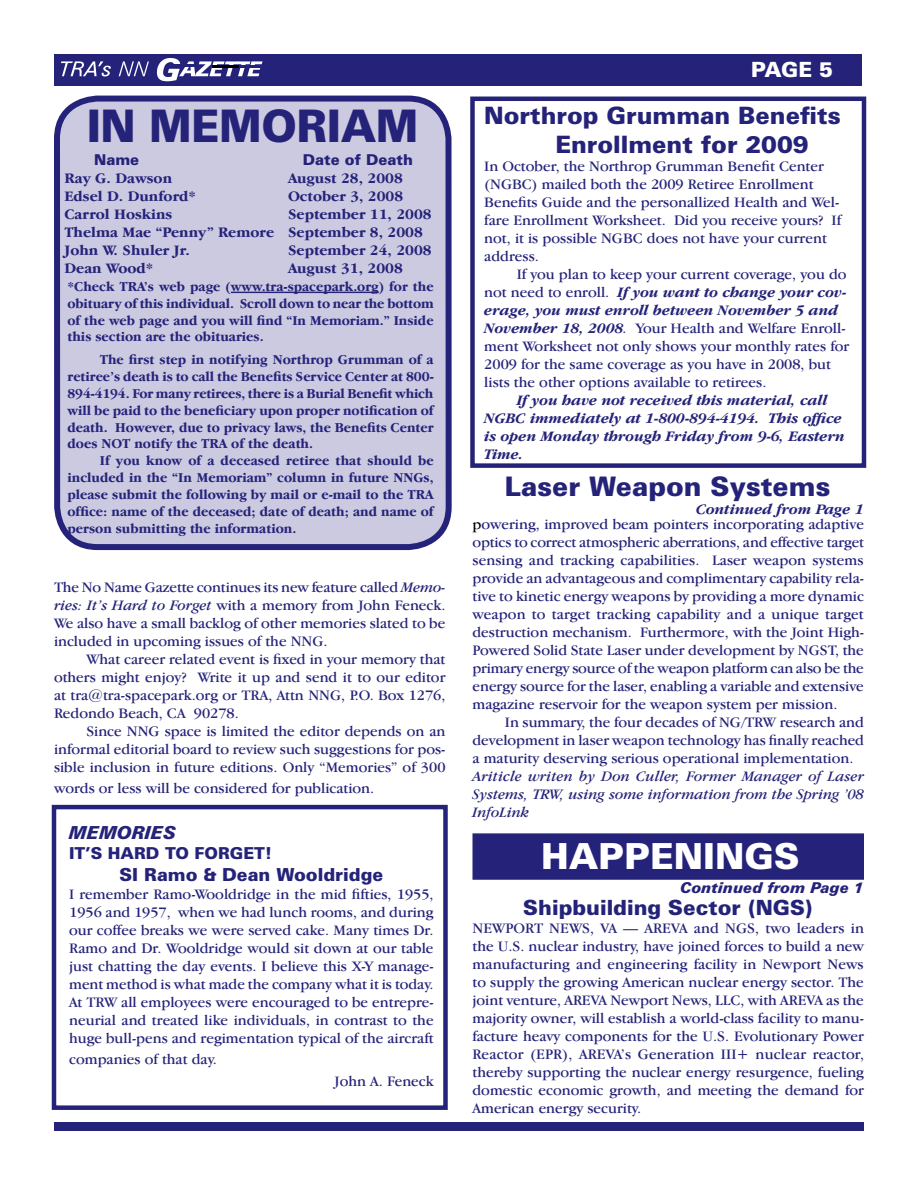
<style>
.page{position:relative;width:918px;height:1188px;background:#fff}
.page>*{position:absolute;margin:0;border:0;box-sizing:border-box;transform-origin:0 0}
.t1{font:900 45px "Zurich BT";letter-spacing:-.01em;color:#252379;scale:.96 1}
.t2{font:900 36px "Zurich BT";color:#fff}
.t3{font:900 27px "Zurich BT";color:#252379}
.t4{font:900 24px/28.8px "Zurich BT";color:#252379}
.t5{font:900 21px "Zurich BT";color:#252379}
.t6{font:900 21px "Zurich BT";color:#fff}
.t7{font:900 18px "Zurich BT";color:#252379}
.t8{font:italic 900 18px "Zurich BT";color:#252379}
.t9{font:900 18px "Zurich BT";color:#fff}
.t10{font:900 16.5px "Zurich BT";color:#252379}
.t11{font:15px/18px "Garamond IT Cby BT";color:#252379;text-align:justify}
.t12{font:700 15px/18px "Garamond IT Cby BT";color:#252379}
.t13{font:italic 700 15px/18px "Garamond IT Cby BT";color:#252379}
.t14{font:italic 15px/18px "Garamond IT Cby BT";color:#252379;text-align:justify}
.t15{font:italic 900 15px "Zurich BT";color:#252379}
.t16{font:900 15px "Zurich BT";color:#252379}
.t17{font:700 14.1px/17px "Garamond IT Cby BT";color:#252379;text-align:justify;scale:.96 1}
.s1{font-style:italic}
.s2{font-weight:700;font-style:italic}
.s3{color:#000}
</style>
<div class="page">
<div style="left:54px;top:1122px;width:810px;height:9px;background:#252379"></div>
<div style="left:54px;top:54px;width:807px;height:32px;background:#252379"></div>
<svg style="left:61px;top:61px;width:50px;height:15px"></svg>
<svg style="left:119px;top:61px;width:30px;height:15px"></svg>
<svg style="left:157px;top:58px;width:106px;height:23px"></svg>
<hr style="left:217px;top:65px;width:60px;height:2px;background:#252379">
<hr style="left:212px;top:65px;width:27px;height:3px;background:#000">
<div style="left:57px;top:99px;width:392px;height:448px;background:#cccae1;border-radius:41px"></div>
<div style="left:54px;top:96px;width:398px;height:454px;border:6px solid #252379;border-radius:41px"></div>
<hr style="left:231px;top:292px;width:148px;height:1px;background:#252379">
<div style="left:472px;top:833px;width:392px;height:47px;background:#252379;border:2px solid #252379"></div>
<div style="left:470px;top:97px;width:396px;height:371px;border:4px solid #252379"></div>
<div style="left:52px;top:805px;width:396px;height:305px;border:4px solid #252379"></div>
<h1 class="t1" style="left:87px;top:99px;width:347px">IN MEMORIAM</h1>
<p class="t16" style="left:94px;top:150px;width:47px">Name</p>
<p class="t16" style="left:303px;top:150px;width:112px">Date of Death</p>
<p class="t12" style="left:64px;top:169px;width:109px">Ray G. Dawson</p>
<p class="t12" style="left:288px;top:169px;width:116px">August 28, 2008</p>
<p class="t12" style="left:64px;top:187px;width:133px">Edsel D. Dunford*</p>
<p class="t12" style="left:288px;top:187px;width:117px">October 3, 2008</p>
<p class="t12" style="left:64px;top:205px;width:109px">Carrol Hoskins</p>
<p class="t12" style="left:64px;top:205px;width:369px;text-indent:224px">September 11, 2008<br>Thelma Mae “Penny” Remore September 8, 2008<br>John W. Shuler Jr.</p>
<p class="t12" style="left:288px;top:241px;width:145px">September 24, 2008</p>
<p class="t12" style="left:64px;top:259px;width:90px">Dean Wood*</p>
<p class="t12" style="left:288px;top:259px;width:116px">August 31, 2008</p>
<p class="t17" style="left:68px;top:278px;width:383px">*Check TRA’s web page (www.tra-spacepark.org) for the obituary of this individual. Scroll down to near the bottom of the web page and you will find “In Memoriam.” Inside this section are the obituaries.</p>
<p class="t17" style="left:68px;top:351px;width:383px;text-indent:32px">The first step in notifying Northrop Grumman of a retiree’s death is to call the Benefits Service Center at 800- 894-4194. For many retirees, there is a Burial Benefit which will be paid to the beneficiary upon proper notification of death. However, due to privacy laws, the Benefits Center does NOT notify the TRA of the death.</p>
<p class="t17" style="left:68px;top:452px;width:383px;text-indent:32px">If you know of a deceased retiree that should be included in the “In Memoriam” column in future NNGs, please submit the following by mail or e-mail to the TRA office: name of the deceased; date of death; and name of person submitting the information.</p>
<p class="t11" style="left:54px;top:578px;width:393px">The No Name Gazette continues its new feature called <span class="s1">Memo&shy;ries: It’s Hard to Forget</span> with a memory from John Feneck.<br>We also have a small backlog of other memories slated to be included in upcoming issues of the NNG.</p>
<p class="t11" style="left:54px;top:650px;width:393px;text-indent:32px">What career related event is fixed in your memory that others might enjoy? Write it up and send it to our editor at tra@tra-spacepark.org or TRA, Attn NNG, P.O. Box 1276, Redondo Beach, CA 90278.</p>
<p class="t11" style="left:54px;top:722px;width:393px;text-indent:32px">Since NNG space is limited the editor depends on an informal editorial board to review such suggestions for pos&shy;sible inclusion in future editions. Only “Memories” of 300</p>
<p class="t11" style="left:54px;top:779px;width:322px">words or less will be considered for publication.</p>
<p class="t8" style="left:69px;top:822px;width:109px">MEMORIES</p>
<p class="t10" style="left:69px;top:843px;width:204px">IT’S HARD TO FORGET!</p>
<p class="t7" style="left:119px;top:863px;width:265px">SI Ramo &amp; Dean Wooldridge</p>
<p class="t11" style="left:69px;top:885px;width:366px">I remember Ramo-Wooldridge in the mid fifties, 1955, 1956 and 1957, when we had lunch rooms, and during our coffee breaks we were served cake. Many times Dr.<br>Ramo and Dr. Wooldridge would sit down at our table just chatting the day events. I believe this X-Y manage&shy;ment method is what made the company what it is today.<br>At TRW all employees were encouraged to be entrepre&shy;neurial and treated like individuals, in contrast to the huge bull-pens and regimentation typical of the aircraft</p>
<p class="t11" style="left:69px;top:1050px;width:149px">companies of that day.</p>
<p class="t11" style="left:335px;top:1072px;width:101px">John A. Feneck</p>
<h3 class="t6" style="left:751px;top:57px;width:84px">PAGE 5</h3>
<p class="t9" style="left:775px;top:60px;width:72px">PAGE 5</p>
<h3 class="t4" style="left:555px;top:101px;width:287px;text-indent:-71px">Northrop Grumman Benefits<br>Enrollment for 2009</h3>
<p class="t11" style="left:484px;top:157px;width:358px;text-align:left">In October, the Northrop Grumman Benefit Center (NGBC) mailed both the 2009 Retiree Enrollment Benefits Guide and the personallized Health and Wel&shy;fare Enrollment Worksheet. Did you receive yours? If not, it is possible NGBC does not have your current address.</p>
<p class="t11" style="left:484px;top:265px;width:367px;text-align:left;text-indent:32px">If you plan to keep your current coverage, you do not need to enroll. <span class="s2">If you want to change your cov&shy;erage, you must enroll between November 5 and November 18, 2008</span><span class="s1">.</span> Your Health and Welfare Enroll&shy;ment Worksheet not only shows your monthly rates for 2009 for the same coverage as you have in 2008, but lists the other options available to retirees.</p>
<p class="t13" style="left:484px;top:391px;width:362px;text-indent:32px">If you have not received this material, call NGBC immediately at 1-800-894-4194. This office is open Monday through Friday from 9-6, Eastern Time.</p>
<h3 class="t3" style="left:505px;top:470px;width:327px">Laser Weapon Systems</h3>
<p class="t13" style="left:696px;top:499px;width:169px">Continued from Page 1</p>
<p class="t11" style="left:472px;top:515px;width:393px"><span class="s3">p</span>owering, improved beam pointers incorporating adaptive optics to correct atmospheric aberrations, and effective target sensing and tracking capabilities. Laser weapon systems provide an advantageous and complimentary capability rela&shy;tive to kinetic energy weapons by providing a more dynamic weapon to target tracking capability and a unique target destruction mechanism. Furthermore, with the Joint High-Powered Solid State Laser under development by NGST, the primary energy source of the weapon platform can also be the energy source for the laser, enabling a variable and extensive magazine reservoir for the weapon system per mission.</p>
<p class="t11" style="left:472px;top:713px;width:393px;text-indent:32px">In summary, the four decades of NG/TRW research and development in laser weapon technology has finally reached a maturity deserving serious operational implementation.</p>
<p class="t14" style="left:472px;top:767px;width:393px">Ariticle writen by Don Culler, Former Manager of Laser Systems, TRW, using some information from the Spring ’08<br>InfoLink</p>
<h2 class="t2" style="left:541px;top:834px;width:260px">HAPPENINGS</h2>
<p class="t15" style="left:680px;top:879px;width:185px">Continued from Page 1</p>
<h3 class="t5" style="left:523px;top:895px;width:291px">Shipbuilding Sector (NGS)</h3>
<p class="t11" style="left:472px;top:919px;width:393px">NEWPORT NEWS, VA — AREVA and NGS, two leaders in the U.S. nuclear industry, have joined forces to build a new manufacturing and engineering facility in Newport News to supply the growing American nuclear energy sector. The joint venture, AREVA Newport News, LLC, with AREVA as the majority owner, will establish a world-class facility to manu&shy;facture heavy components for the U.S. Evolutionary Power Reactor (EPR), AREVA’s Generation III+ nuclear reactor, thereby supporting the nuclear energy resurgence, fueling domestic economic growth, and meeting the demand for American energy security.</p>
</div>
